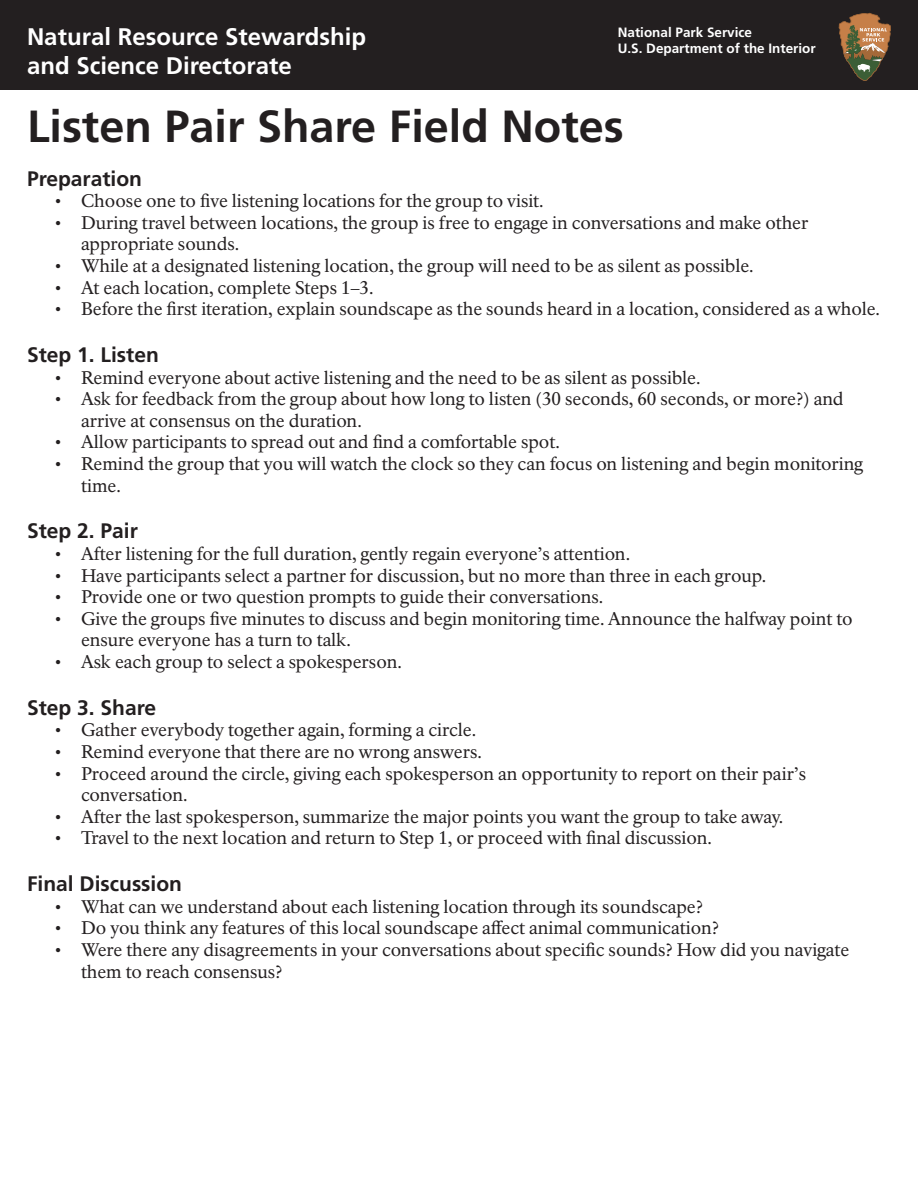
<style>
.page{position:relative;width:918px;height:1188px;background:#fff}
.page>*{position:absolute;margin:0;border:0;box-sizing:border-box;transform-origin:0 0}
.Heading_1{font:700 45px "Frutiger LT Std";color:#231f20}
.t1{font:700 24px "Frutiger LT Std";color:#fff}
.Heading_3{font:700 21px "Frutiger LT Std";color:#231f20}
.Bulleted_list{font:18px/21.6px "NPS Rawlinson OT";letter-spacing:-.005em;color:#231f20}
.t2{font:700 13.5px "Frutiger LT Std";color:#fff}
</style>
<div class="page">
<div style="left:0;top:0;width:918px;height:90px;background:#231f20"></div>
<svg style="left:839px;top:13px;width:52px;height:68px"></svg>
<p class="t1" style="left:27px;top:23px;width:341px">Natural Resource Stewardship</p>
<p class="t1" style="left:27px;top:51px;width:266px">and Science Directorate</p>
<p class="t2" style="left:618px;top:25px;width:136px">National Park Service</p>
<p class="t2" style="left:618px;top:41px;width:200px">U.S. Department of the Interior</p>
<h1 class="Heading_1" style="left:27px;top:100px;width:598px">Listen Pair Share Field Notes</h1>
<h2 class="Heading_3" style="left:27px;top:166px;width:117px">Preparation</h2>
<p class="Bulleted_list" style="left:54px;top:190px;width:491px">• Choose one to five listening locations for the group to visit.</p>
<p class="Bulleted_list" style="left:81px;top:212px;width:729px;text-indent:-27px">• During travel between locations, the group is free to engage in conversations and make other appropriate sounds.</p>
<p class="Bulleted_list" style="left:54px;top:255px;width:701px">• While at a designated listening location, the group will need to be as silent as possible.</p>
<p class="Bulleted_list" style="left:54px;top:277px;width:321px">• At each location, complete Steps 1–3.</p>
<p class="Bulleted_list" style="left:54px;top:298px;width:828px">• Before the first iteration, explain soundscape as the sounds heard in a location, considered as a whole.</p>
<h3 class="Heading_3" style="left:27px;top:342px;width:133px">Step 1. Listen</h3>
<p class="Bulleted_list" style="left:54px;top:367px;width:648px">• Remind everyone about active listening and the need to be as silent as possible.</p>
<p class="Bulleted_list" style="left:81px;top:388px;width:764px;text-indent:-27px">• Ask for feedback from the group about how long to listen (30 seconds, 60 seconds, or more?) and arrive at consensus on the duration.</p>
<p class="Bulleted_list" style="left:54px;top:431px;width:508px">• Allow participants to spread out and find a comfortable spot.</p>
<p class="Bulleted_list" style="left:81px;top:453px;width:784px;text-indent:-27px">• Remind the group that you will watch the clock so they can focus on listening and begin monitoring time.</p>
<h3 class="Heading_3" style="left:27px;top:519px;width:112px">Step 2. Pair</h3>
<p class="Bulleted_list" style="left:54px;top:543px;width:578px">• After listening for the full duration, gently regain everyone’s attention.</p>
<p class="Bulleted_list" style="left:54px;top:565px;width:714px">• Have participants select a partner for discussion, but no more than three in each group.</p>
<p class="Bulleted_list" style="left:54px;top:586px;width:551px">• Provide one or two question prompts to guide their conversations.</p>
<p class="Bulleted_list" style="left:81px;top:608px;width:773px;text-indent:-27px">• Give the groups five minutes to discuss and begin monitoring time. Announce the halfway point to ensure everyone has a turn to talk.</p>
<p class="Bulleted_list" style="left:54px;top:651px;width:349px">• Ask each group to select a spokesperson.</p>
<h3 class="Heading_3" style="left:27px;top:695px;width:131px">Step 3. Share</h3>
<p class="Bulleted_list" style="left:54px;top:719px;width:424px">• Gather everybody together again, forming a circle.</p>
<p class="Bulleted_list" style="left:54px;top:741px;width:430px">• Remind everyone that there are no wrong answers.</p>
<p class="Bulleted_list" style="left:81px;top:763px;width:727px;text-indent:-27px">• Proceed around the circle, giving each spokesperson an opportunity to report on their pair’s conversation.</p>
<p class="Bulleted_list" style="left:54px;top:806px;width:731px">• After the last spokesperson, summarize the major points you want the group to take away.</p>
<p class="Bulleted_list" style="left:54px;top:827px;width:659px">• Travel to the next location and return to Step 1, or proceed with final discussion.</p>
<h3 class="Heading_3" style="left:27px;top:871px;width:157px">Final Discussion</h3>
<p class="Bulleted_list" style="left:54px;top:896px;width:651px">• What can we understand about each listening location through its soundscape?</p>
<p class="Bulleted_list" style="left:54px;top:917px;width:666px">• Do you think any features of this local soundscape affect animal communication?</p>
<p class="Bulleted_list" style="left:81px;top:939px;width:770px;text-indent:-27px">• Were there any disagreements in your conversations about specific sounds? How did you navigate them to reach consensus?</p>
</div>
